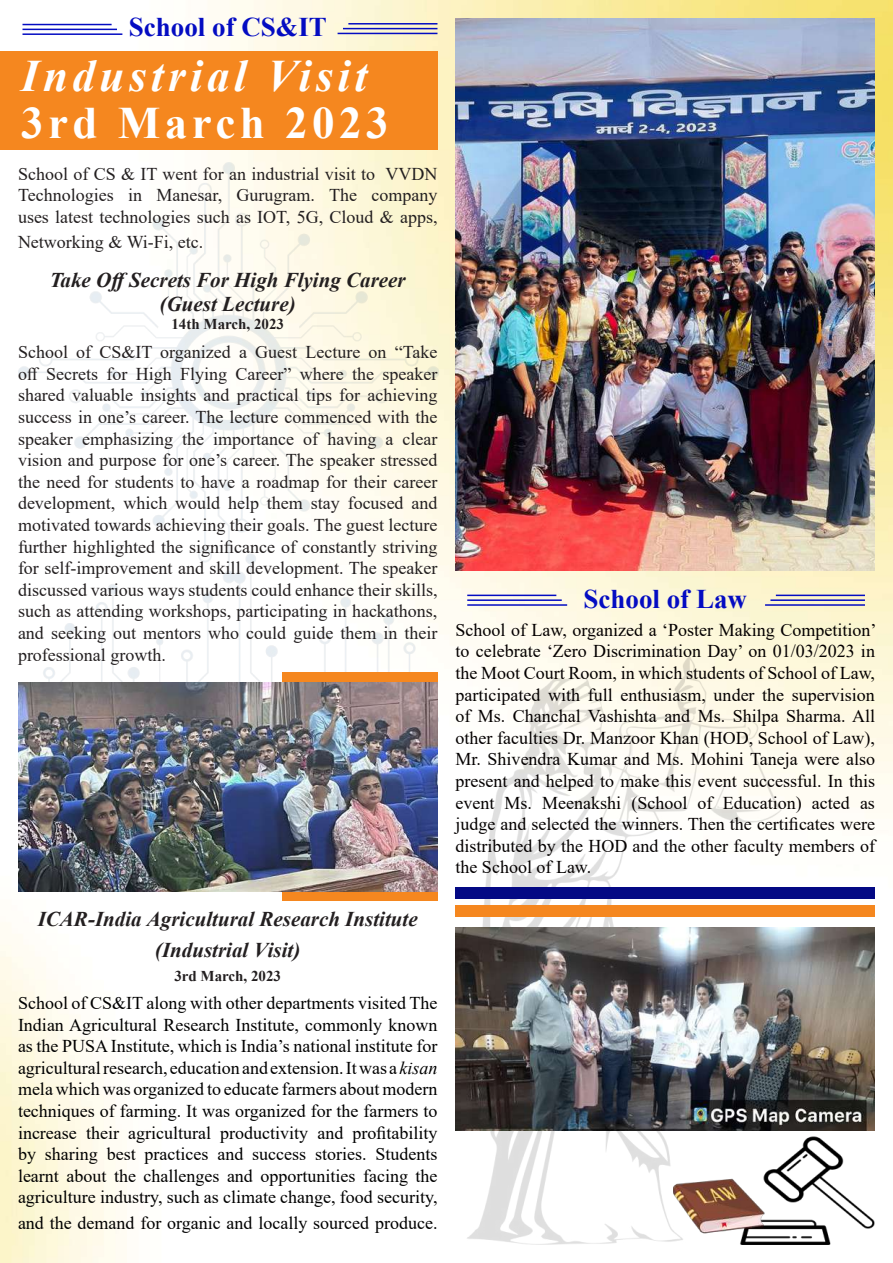
<style>
.page{position:relative;width:893px;height:1263px;background:#fff}
.page>*{position:absolute;margin:0;border:0;box-sizing:border-box;transform-origin:0 0}
.t1{font:italic 700 45px "Times New Roman";letter-spacing:.1em;color:#fff}
.t2{font:700 45px "Times New Roman";letter-spacing:.1em;color:#fff}
.t3{font:700 27px "Times New Roman";color:#040cc2}
.t4{font:italic 700 21px/24px "Times New Roman";color:#231f20;text-align:center}
.t5{font:18px/21.6px "Times New Roman";color:#231f20;text-align:justify}
.t6{font:18px/21.6px "Times New Roman";color:#000;text-align:justify}
.t7{font:18px/21.6px "Times New Roman";color:#040000;text-align:justify}
.t8{font:700 15px "Times New Roman";color:#231f20}
.s1{font-style:italic}
</style>
<div class="page">
<img style="left:0;top:0;width:893px;height:1263px">
<img style="left:416px;top:655px;width:417px;height:590px">
<img style="left:18px;top:162px;width:420px;height:594px">
<img style="left:455px;top:18px;width:420px;height:552px">
<div style="left:0;top:52px;width:437px;height:98px;background:#f5871f"></div>
<img style="left:455px;top:927px;width:420px;height:204px">
<hr style="left:22px;top:24px;width:90px;height:1px;background:#040cc2">
<hr style="left:22px;top:29px;width:95px;height:1px;background:#040cc2">
<hr style="left:22px;top:33px;width:100px;height:2px;background:#040cc2">
<hr style="left:348px;top:23px;width:89px;height:2px;background:#040cc2">
<hr style="left:343px;top:28px;width:94px;height:1px;background:#040cc2">
<hr style="left:338px;top:33px;width:99px;height:1px;background:#040cc2">
<hr style="left:467px;top:595px;width:89px;height:1px;background:#040cc2">
<hr style="left:467px;top:599px;width:95px;height:2px;background:#040cc2">
<hr style="left:467px;top:604px;width:100px;height:2px;background:#040cc2">
<hr style="left:776px;top:595px;width:89px;height:1px;background:#040cc2">
<hr style="left:770px;top:599px;width:95px;height:2px;background:#040cc2">
<hr style="left:765px;top:604px;width:100px;height:2px;background:#040cc2">
<div style="left:282px;top:673px;width:155px;height:228px;background:#f5871f"></div>
<img style="left:18px;top:682px;width:419px;height:209px">
<div style="left:455px;top:887px;width:420px;height:12px;background:#040984"></div>
<div style="left:455px;top:905px;width:420px;height:12px;background:#f5871f"></div>
<img style="left:673px;top:1098px;width:202px;height:147px">
<h2 class="t3" style="left:129px;top:8px;width:200px">School of CS&amp;IT</h2>
<h1 class="t1" style="left:21px;top:45px;width:348px">Industrial Visit</h1>
<h1 class="t2" style="left:21px;top:90px;width:369px">3rd March 2023</h1>
<p class="t5" style="left:18px;top:162px;width:421px">School of CS &amp; IT went for an industrial visit to VVDN Technologies in Manesar, Gurugram. The company uses latest technologies such as IOT, 5G, Cloud &amp; apps,</p>
<p class="t5" style="left:18px;top:231px;width:187px">Networking &amp; Wi-Fi, etc.</p>
<p class="t4" style="left:50px;top:267px;width:357px">Take OffSecrets For High Flying Career (Guest Lecture)</p>
<p class="t8" style="left:171px;top:313px;width:114px">14th March, 2023</p>
<p class="t5" style="left:18px;top:341px;width:421px">School of CS&amp;IT organized a Guest Lecture on “Take off Secrets for High Flying Career” where the speaker shared valuable insights and practical tips for achieving success in one’s career. The lecture commenced with the speaker emphasizing the importance of having a clear vision and purpose for one’s career. The speaker stressed the need for students to have a roadmap for their career development, which would help them stay focused and motivated towards achieving their goals. The guest lecture further highlighted the significance of constantly striving for self-improvement and skill development. The speaker discussed various ways students could enhance their skills, such as attending workshops, participating in hackathons, and seeking out mentors who could guide them in their professional growth.</p>
<p class="t4" style="left:38px;top:903px;width:381px;line-height:31.2px">ICAR-India Agricultural Research Institute (Industrial Visit)</p>
<p class="t8" style="left:174px;top:965px;width:108px">3rd March, 2023</p>
<p class="t6" style="left:18px;top:991px;width:421px">School of CS&amp;IT along with other departments visited The Indian Agricultural Research Institute, commonly known as the PUSA Institute, which is India’s national institute for agricultural research, education and extension. It was a <span class="s1">kisan </span>mela which was organized to educate farmers about modern techniques of farming. It was organized for the farmers to increase their agricultural productivity and profitability by sharing best practices and success stories. Students learnt about the challenges and opportunities facing the agriculture industry, such as climate change, food security,</p>
<p class="t6" style="left:18px;top:1211px;width:421px">and the demand for organic and locally sourced produce.</p>
<h2 class="t3" style="left:583px;top:580px;width:165px">School of Law</h2>
<p class="t7" style="left:455px;top:618px;width:422px">School of Law, organized a ‘Poster Making Competition’ to celebrate ‘Zero Discrimination Day’ on 01/03/2023 in the Moot Court Room, in which students of School of Law, participated with full enthusiasm, under the supervision of Ms. Chanchal Vashishta and Ms. Shilpa Sharma. All other faculties Dr. Manzoor Khan (HOD, School of Law), Mr. Shivendra Kumar and Ms. Mohini Taneja were also present and helped to make this event successful. In this event Ms. Meenakshi (School of Education) acted as judge and selected the winners. Then the certificates were distributed by the HOD and the other faculty members of the School of Law.</p>
</div>
